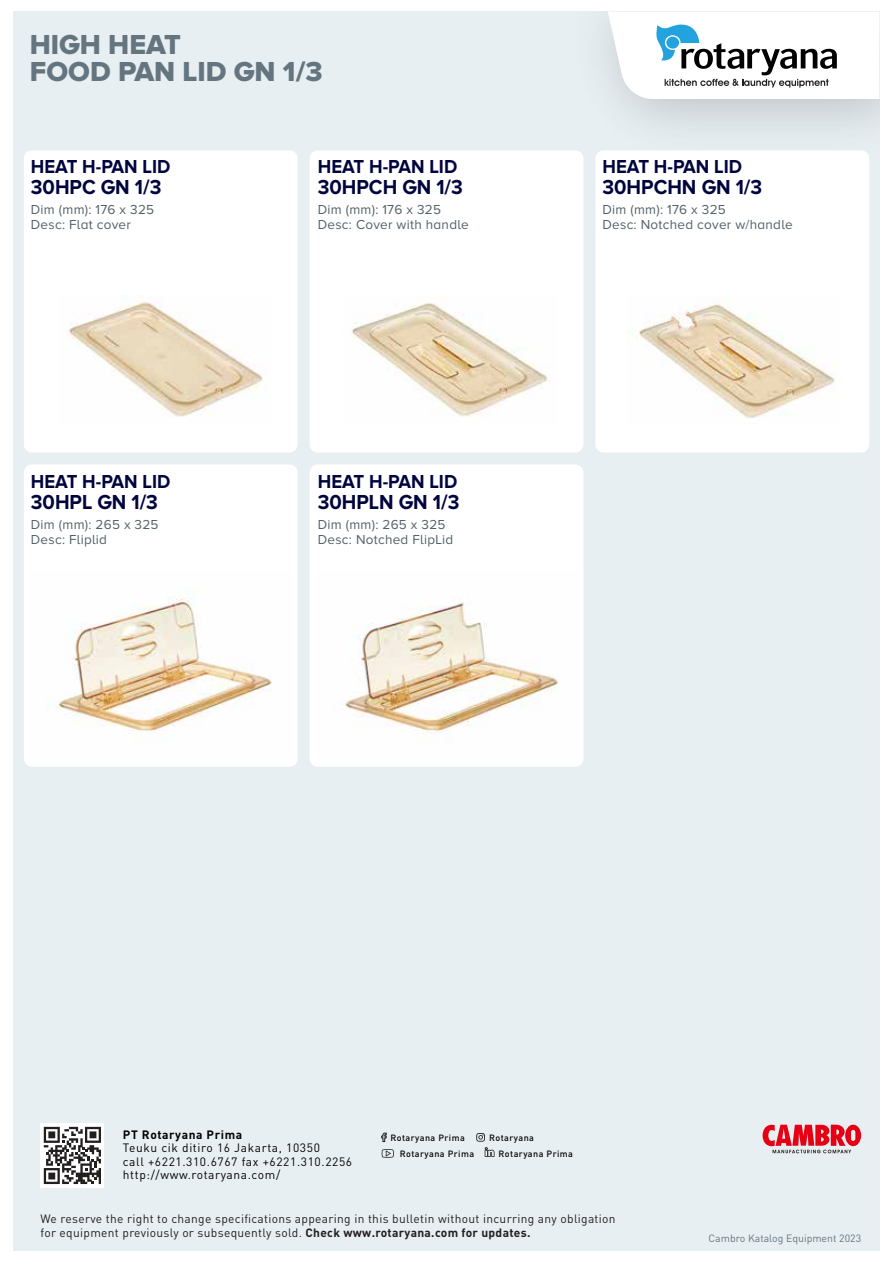
<style>
.page{position:relative;width:893px;height:1263px;background:#fff}
.page>*{position:absolute;margin:0;border:0;box-sizing:border-box;transform-origin:0 0}
.t1{font:28.5px/27px "Proxima Nova A Extrabld";color:#65757f}
.t2{font:700 21px "Proxima Nova A";color:#00053e;scale:.95 1}
.t3{font:700 19.5px "Proxima Nova A";color:#00053e;scale:.95 1}
.t4{font:13.5px/14.9px "Proxima Nova A";letter-spacing:.02em;color:#536168}
.t5{font:12px/14.4px "DIN Pro";letter-spacing:.025em;color:#231f20}
.t6{font:12px/13.4px "DIN Pro";letter-spacing:.05em;color:#020202}
.t7{font:700 12px "DIN Pro";letter-spacing:.05em;color:#020202}
.t8{font:10.5px "DIN Pro";color:#65757f}
.t9{font:500 9px "DIN Pro";letter-spacing:.05em;color:#020202}
.s1{font-weight:700}
</style>
<div class="page">
<div style="left:13px;top:11px;width:866px;height:1240px;background:#e8eff2"></div>
<div style="left:40px;top:1123px;width:64px;height:65px;background:#fff"></div>
<svg style="left:44px;top:1127px;width:57px;height:57px"></svg>
<svg style="left:608px;top:11px;width:271px;height:88px;background:#e0e5e7"></svg>
<svg style="left:762px;top:1124px;width:99px;height:29px"></svg>
<svg style="left:381px;top:1132px;width:6px;height:10px"></svg>
<svg style="left:476px;top:1133px;width:9px;height:8px"></svg>
<svg style="left:382px;top:1149px;width:12px;height:9px"></svg>
<svg style="left:485px;top:1147px;width:9px;height:10px"></svg>
<div style="left:310px;top:150px;width:273px;height:303px;background:#fff;border-radius:8px"></div>
<div style="left:595px;top:150px;width:274px;height:303px;background:#fff;border-radius:8px"></div>
<div style="left:24px;top:150px;width:274px;height:303px;background:#fff;border-radius:8px"></div>
<div style="left:310px;top:465px;width:273px;height:302px;background:#fff;border-radius:8px"></div>
<div style="left:24px;top:465px;width:274px;height:302px;background:#fff;border-radius:8px"></div>
<img style="left:69px;top:295px;width:194px;height:122px">
<img style="left:351px;top:295px;width:197px;height:122px">
<img style="left:627px;top:304px;width:208px;height:114px">
<img style="left:47px;top:590px;width:225px;height:151px">
<img style="left:341px;top:602px;width:217px;height:139px">
<h1 class="t1" style="left:30px;top:30px;width:294px">HIGH HEAT<br>FOOD PAN LID GN 1/3</h1>
<h3 class="t3" style="left:31px;top:155px;width:148px">HEAT H-PAN LID</h3>
<h2 class="t2" style="left:31px;top:175px;width:139px">30HPC GN 1/3</h2>
<p class="t4" style="left:31px;top:202px;width:125px">Dim (mm): 176 x 325<br>Desc: Flat cover</p>
<h3 class="t3" style="left:31px;top:470px;width:148px">HEAT H-PAN LID</h3>
<h2 class="t2" style="left:31px;top:490px;width:135px">30HPL GN 1/3</h2>
<p class="t4" style="left:31px;top:517px;width:129px">Dim (mm): 265 x 325<br>Desc: Fliplid</p>
<h3 class="t3" style="left:318px;top:155px;width:148px">HEAT H-PAN LID</h3>
<h2 class="t2" style="left:318px;top:175px;width:154px">30HPCH GN 1/3</h2>
<p class="t4" style="left:318px;top:202px;width:153px">Dim (mm): 176 x 325<br>Desc: Cover with handle</p>
<h3 class="t3" style="left:318px;top:470px;width:148px">HEAT H-PAN LID</h3>
<h2 class="t2" style="left:318px;top:490px;width:151px">30HPLN GN 1/3</h2>
<p class="t4" style="left:318px;top:517px;width:137px">Dim (mm): 265 x 325<br>Desc: Notched FlipLid</p>
<h3 class="t3" style="left:602px;top:155px;width:148px">HEAT H-PAN LID</h3>
<h2 class="t2" style="left:602px;top:175px;width:169px">30HPCHN GN 1/3</h2>
<p class="t4" style="left:602px;top:202px;width:192px">Dim (mm): 176 x 325<br>Desc: Notched cover w/handle</p>
<p class="t7" style="left:123px;top:1126px;width:121px">PT Rotaryana Prima</p>
<p class="t6" style="left:123px;top:1141px;width:231px">Teuku cik ditiro 16 Jakarta, 10350<br>call +6221.310.6767 fax +6221.310.2256 http://www.rotaryana.com/</p>
<p class="t5" style="left:40px;top:1211px;width:577px">We reserve the right to change specifications appearing in this bulletin without incurring any obligation for equipment previously or subsequently sold. <span class="s1">Check www.rotaryana.com for updates.</span></p>
<p class="t9" style="left:390px;top:1131px;width:76px">Rotaryana Prima</p>
<p class="t9" style="left:489px;top:1131px;width:46px">Rotaryana</p>
<p class="t9" style="left:400px;top:1147px;width:76px">Rotaryana Prima</p>
<p class="t9" style="left:499px;top:1147px;width:76px">Rotaryana Prima</p>
<p class="t8" style="left:708px;top:1231px;width:154px">Cambro Katalog Equipment 2023</p>
</div>
